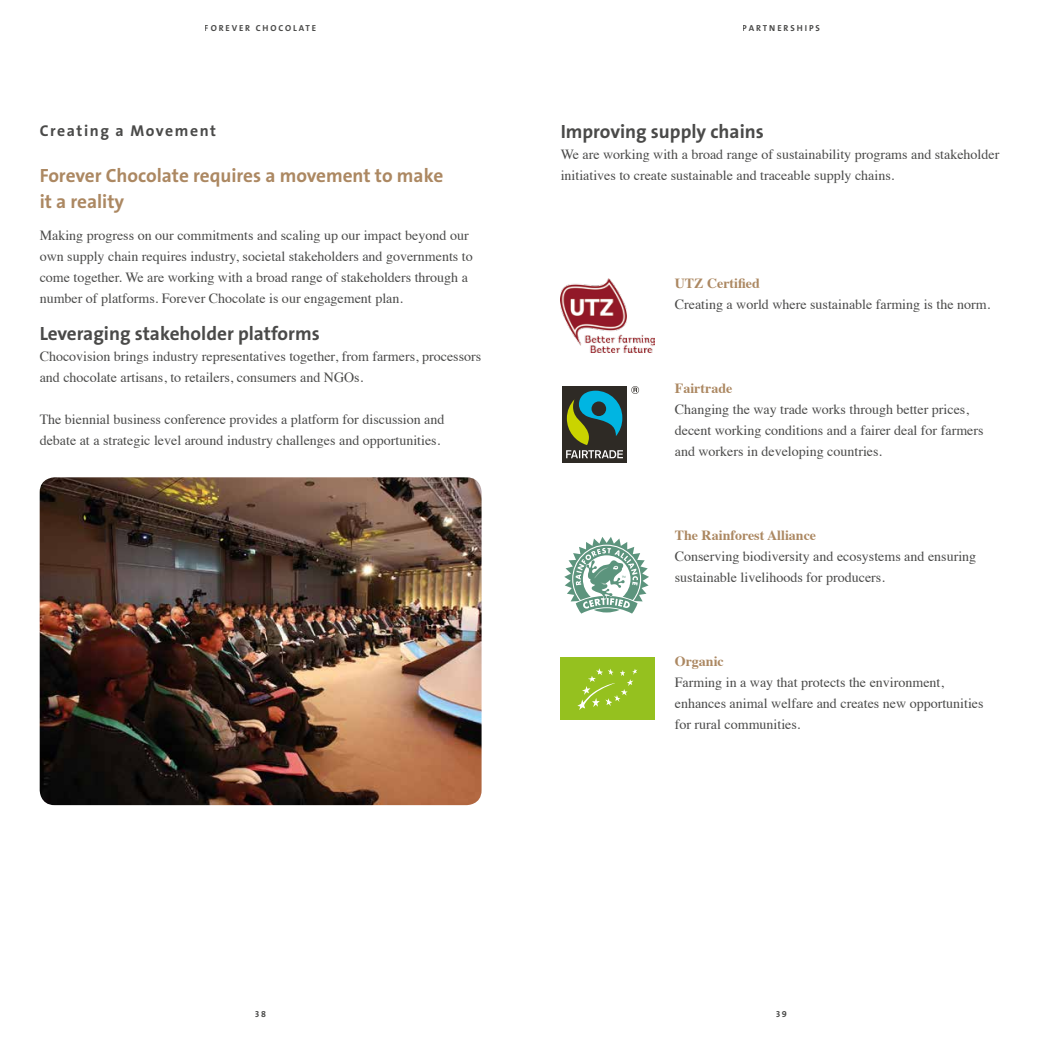
<style>
.page{position:relative;width:1042px;height:1042px;background:#fff}
.page>*{position:absolute;margin:0;border:0;box-sizing:border-box;transform-origin:0 0}
.t1{font:700 19.25px "The Sans Os F";color:#4a4a49}
.t2{font:700 19.25px/26.2px "The Sans Os F";color:#ac8862}
.t3{font:700 15.75px "The Sans Os F";letter-spacing:.1em;color:#4a4a49}
.t4{font:14px/21px "Times";color:#4a4a49}
.t5{font:700 14px "Times";color:#ac8862}
.t6{font:700 8.75px "The Sans Os F";letter-spacing:.215em;color:#4a4a49}
</style>
<div class="page">
<img style="left:40px;top:477px;width:441px;height:328px">
<img style="left:561px;top:278px;width:94px;height:75px">
<svg style="left:631px;top:386px;width:8px;height:8px"></svg>
<div style="left:562px;top:386px;width:65px;height:77px;background:#2e2a25"></div>
<svg style="left:566px;top:391px;width:57px;height:67px"></svg>
<svg style="left:564px;top:537px;width:85px;height:77px"></svg>
<div style="left:561px;top:657px;width:94px;height:63px;background:#95c11f"></div>
<svg style="left:577px;top:668px;width:60px;height:42px"></svg>
<p class="t6" style="left:205px;top:23px;width:113px">FOREVER CHOCOLATE</p>
<p class="t3" style="left:40px;top:120px;width:178px">Creating a Movement</p>
<h1 class="t2" style="left:40px;top:162px;width:405px">Forever Chocolate requires a movement to make it a reality</h1>
<p class="t4" style="left:40px;top:223px;width:435px">Making progress on our commitments and scaling up our impact beyond our own supply chain requires industry, societal stakeholders and governments to come together. We are working with a broad range of stakeholders through a number of platforms. Forever Chocolate is our engagement plan.</p>
<h1 class="t1" style="left:40px;top:321px;width:282px">Leveraging stakeholder platforms</h1>
<p class="t4" style="left:40px;top:344px;width:443px">Chocovision brings industry representatives together, from farmers, processors and chocolate artisans, to retailers, consumers and NGOs.</p>
<p class="t4" style="left:40px;top:407px;width:406px">The biennial business conference provides a platform for discussion and debate at a strategic level around industry challenges and opportunities.</p>
<p class="t6" style="left:743px;top:23px;width:78px">PARTNERSHIPS</p>
<h1 class="t1" style="left:561px;top:119px;width:205px">Improving supply chains</h1>
<p class="t4" style="left:561px;top:143px;width:440px">We are working with a broad range of sustainability programs and stakeholder initiatives to create sustainable and traceable supply chains.</p>
<p class="t5" style="left:675px;top:270px;width:87px">UTZ Certified</p>
<p class="t4" style="left:675px;top:293px;width:317px">Creating a world where sustainable farming is the norm.</p>
<p class="t5" style="left:675px;top:375px;width:59px">Fairtrade</p>
<p class="t4" style="left:675px;top:398px;width:310px">Changing the way trade works through better prices, decent working conditions and a fairer deal for farmers and workers in developing countries.</p>
<p class="t5" style="left:675px;top:522px;width:143px">The Rainforest Alliance</p>
<p class="t4" style="left:675px;top:545px;width:303px">Conserving biodiversity and ecosystems and ensuring sustainable livelihoods for producers.</p>
<p class="t5" style="left:675px;top:648px;width:50px">Organic</p>
<p class="t4" style="left:675px;top:671px;width:310px">Farming in a way that protects the environment, enhances animal welfare and creates new opportunities for rural communities.</p>
<p class="t6" style="left:255px;top:1008px;width:12px">38</p>
<p class="t6" style="left:776px;top:1008px;width:12px">39</p>
</div>
